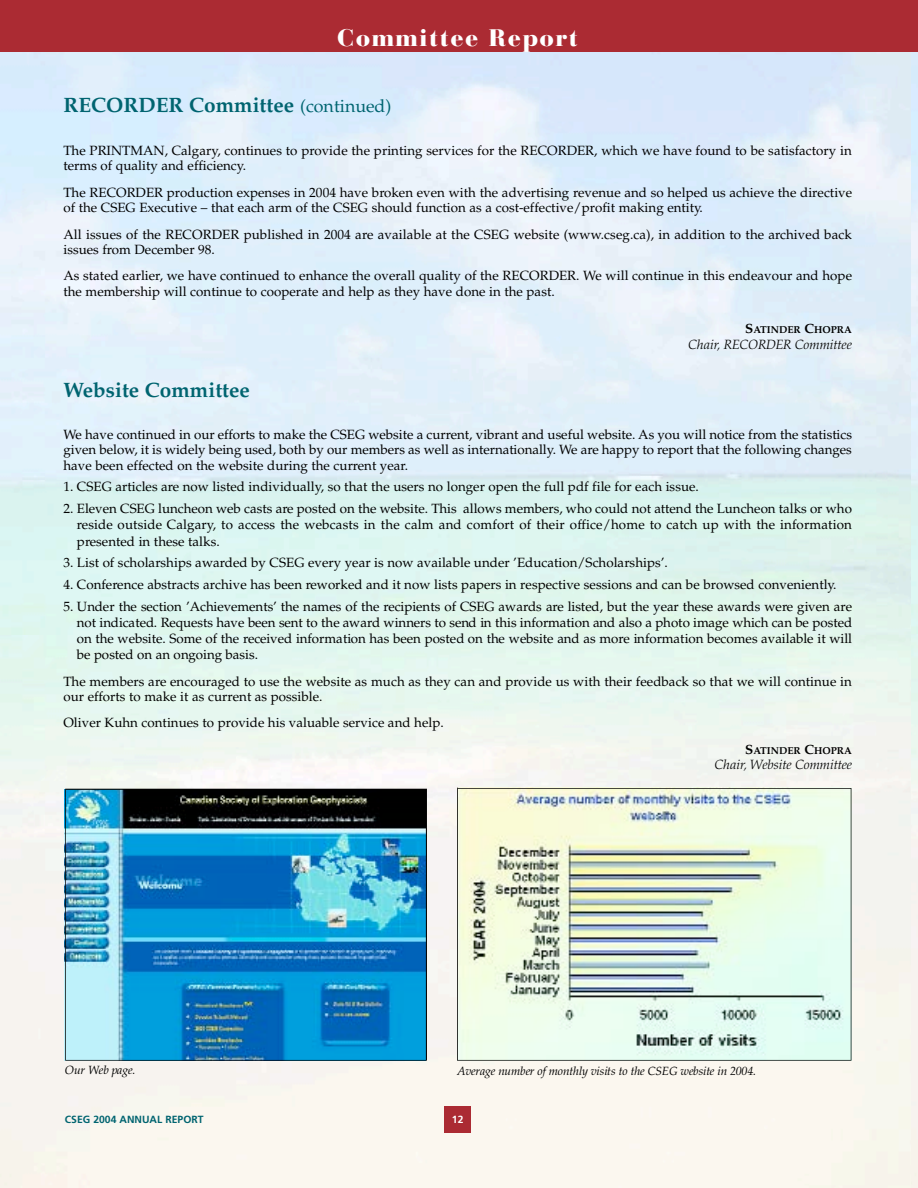
<style>
.page{position:relative;width:918px;height:1188px;background:#fff}
.page>*{position:absolute;margin:0;border:0;box-sizing:border-box;transform-origin:0 0}
.t1{font:900 23.7px "Bauer Bodoni";letter-spacing:.06em;color:#fff}
.t2{font:700 20.85px "Palatino";color:#006470}
.t3{font:13.35px/15.8px "Palatino";color:#000}
.t4{font:italic 300 13.35px "Palatino";color:#000}
.t5{font:italic 11.85px "Palatino";letter-spacing:-.015em;color:#000}
.t6{font:700 10.35px "Frutiger";color:#006470}
.t7{font:700 10.35px "Frutiger";color:#fff}
.t8{font:700 10.05px "Palatino";color:#000}
.s1{font-weight:400;font-size:17.85px}
.s2{font-size:13.35px}
</style>
<div class="page">
<img style="left:910px;top:52px;width:8px;height:1136px">
<img style="left:1px;top:52px;width:909px;height:1136px">
<div style="left:0;top:0;width:918px;height:52px;background:#ab2b33"></div>
<div style="left:444px;top:1107px;width:26px;height:26px;background:#ab2b33"></div>
<img style="left:65px;top:789px;width:362px;height:272px">
<img style="left:457px;top:788px;width:394px;height:273px">
<h1 class="t1" style="left:337px;top:28px;width:242px">Committee Report</h1>
<h2 class="t2" style="left:63px;top:97px;width:330px">RECORDER Committee <span class="s1">(continued)</span></h2>
<p class="t3" style="left:63px;top:144px;width:790px;line-height:15.3px">The PRINTMAN, Calgary, continues to provide the printing services for the RECORDER, which we have found to be satisfactory in terms of quality and efficiency.</p>
<p class="t3" style="left:63px;top:186px;width:790px">The RECORDER production expenses in 2004 have broken even with the advertising revenue and so helped us achieve the directive of the CSEG Executive – that each arm of the CSEG should function as a cost-effective/profit making entity.</p>
<p class="t3" style="left:63px;top:228px;width:790px;line-height:15.3px">All issues of the RECORDER published in 2004 are available at the CSEG website (www.cseg.ca), in addition to the archived back issues from December 98.</p>
<p class="t3" style="left:63px;top:270px;width:790px">As stated earlier, we have continued to enhance the overall quality of the RECORDER. We will continue in this endeavour and hope the membership will continue to cooperate and help as they have done in the past.</p>
<p class="t8" style="left:745px;top:326px;width:108px"><span class="s2">S</span>ATINDER <span class="s2">C</span>HOPRA</p>
<p class="t4" style="left:688px;top:339px;width:165px">Chair, RECORDER Committee</p>
<h2 class="t2" style="left:63px;top:381px;width:188px">Website Committee</h2>
<p class="t3" style="left:63px;top:428px;width:790px;text-align:justify">We have continued in our efforts to make the CSEG website a current, vibrant and useful website. As you will notice from the statistics given below, it is widely being used, both by our members as well as internationally. We are happy to report that the following changes have been effected on the website during the current year.</p>
<p class="t3" style="left:63px;top:481px;width:637px">1. CSEG articles are now listed individually, so that the users no longer open the full pdf file for each issue.</p>
<p class="t3" style="left:77px;top:502px;width:776px;line-height:16.2px;text-align:justify;text-indent:-14px">2. Eleven CSEG luncheon web casts are posted on the website. This allows members, who could not attend the Luncheon talks or who reside outside Calgary, to access the webcasts in the calm and comfort of their office/home to catch up with the information presented in these talks.</p>
<p class="t3" style="left:63px;top:557px;width:606px">3. List of scholarships awarded by CSEG every year is now available under ’Education/Scholarships’.</p>
<p class="t3" style="left:63px;top:578px;width:775px">4. Conference abstracts archive has been reworked and it now lists papers in respective sessions and can be browsed conveniently.</p>
<p class="t3" style="left:77px;top:599px;width:777px;line-height:16.4px;text-align:justify;text-indent:-14px">5. Under the section ’Achievements’ the names of the recipients of CSEG awards are listed, but the year these awards were given are not indicated. Requests have been sent to the award winners to send in this information and also a photo image which can be posted on the website. Some of the received information has been posted on the website and as more information becomes available it will be posted on an ongoing basis.</p>
<p class="t3" style="left:63px;top:675px;width:790px">The members are encouraged to use the website as much as they can and provide us with their feedback so that we will continue in our efforts to make it as current as possible.</p>
<p class="t3" style="left:63px;top:717px;width:382px">Oliver Kuhn continues to provide his valuable service and help.</p>
<p class="t8" style="left:745px;top:746px;width:108px"><span class="s2">S</span>ATINDER <span class="s2">C</span>HOPRA</p>
<p class="t4" style="left:715px;top:760px;width:139px">Chair, Website Committee</p>
<p class="t5" style="left:65px;top:1066px;width:72px">Our Web page.</p>
<p class="t5" style="left:457px;top:1066px;width:300px">Average number of monthly visits to the CSEG website in 2004.</p>
<p class="t6" style="left:65px;top:1116px;width:140px">CSEG 2004 ANNUAL REPORT</p>
<p class="t7" style="left:452px;top:1116px;width:13px">12</p>
</div>
